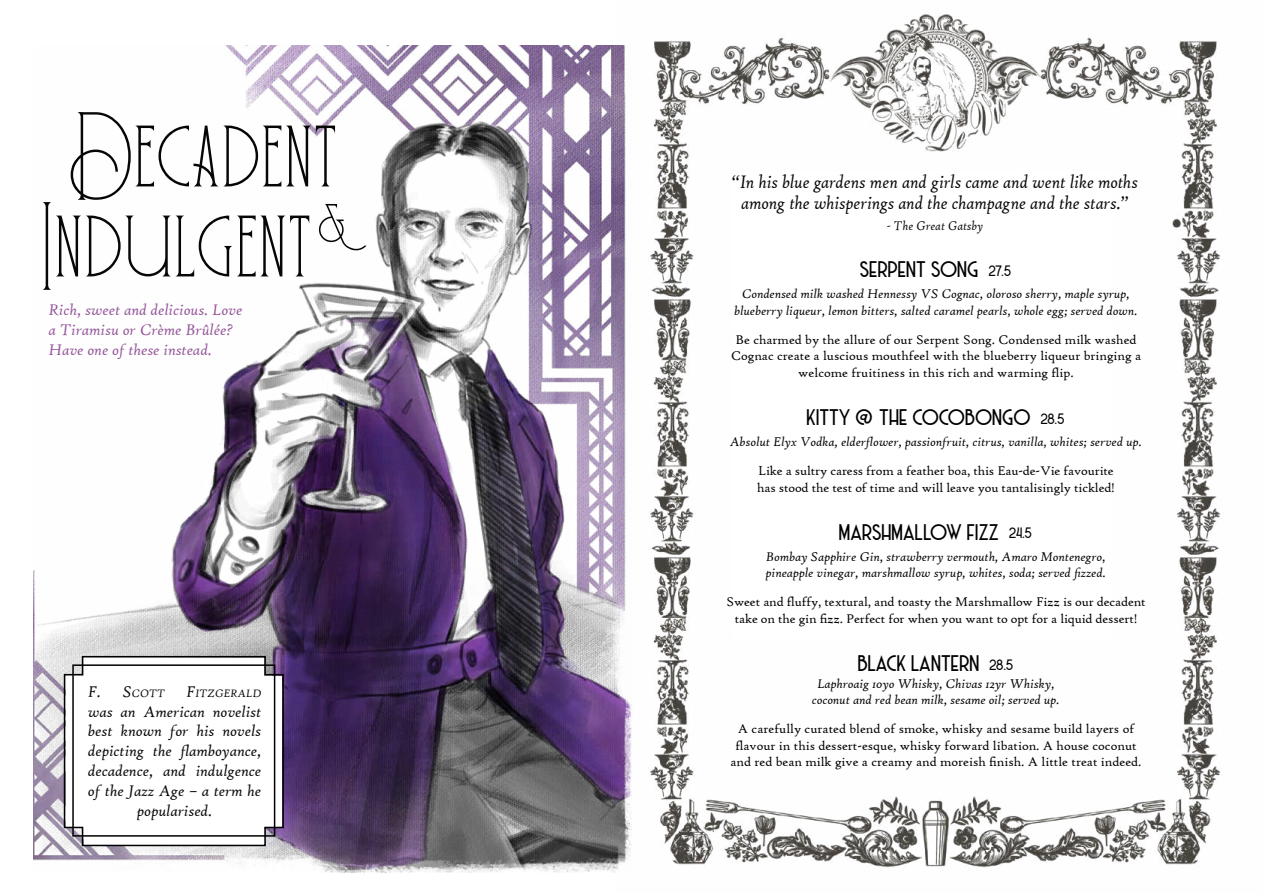
<style>
.page{position:relative;width:1263px;height:893px;background:#fff}
.page>*{position:absolute;margin:0;border:0;box-sizing:border-box;transform-origin:0 0}
.t1{font:112.5px/90px "Jhoonyrichmond";color:#070606}
.t2{font:70.5px "Jhoonyrichmond";color:#070606}
.t3{font:22.5px "Haarlem Deco";color:#000}
.t4{font:italic 19.5px/21px "High Tower Text";letter-spacing:-.005em;color:#070606;text-align:center;scale:.92 1}
.t5{font:italic 16.5px/19.8px "High Tower Text";color:#070606;text-align:center}
.t6{font:italic 16.5px/19.8px "High Tower Text";color:#94559a}
.t7{font:13.5px/16.5px "High Tower Text";color:#000;text-align:center}
.t8{font:italic 13.5px/16.5px "High Tower Text";color:#000;text-align:center}
.t9{font:italic 13.5px "High Tower Text";letter-spacing:.015em;color:#070606;scale:.92 1}
.t10{font:italic 11.55px "High Tower Text";color:#070606}
.s1{font-size:16.5px}
.s2{font-size:15px}
</style>
<div class="page">
<img style="left:34px;top:46px;width:580px;height:826px">
<svg style="left:63px;top:655px;width:222px;height:192px"></svg>
<img style="left:614px;top:14px;width:609px;height:859px">
<div style="left:732px;top:171px;width:381px;height:468px;background:#fff"></div>
<h1 class="t1" style="left:43px;top:116px;width:298px">Decadent<br>Indulgent</h1>
<p class="t6" style="left:49px;top:300px;width:195px">Rich, sweet and delicious. Love a Tiramisu or Crème Brûlée?<br>Have one of these instead.</p>
<h2 class="t2" style="left:319px;top:195px;width:29px">&amp;</h2>
<p class="t10" style="left:88px;top:686px;width:78px"><span class="s1">F. S</span>COTT</p>
<p class="t10" style="left:186px;top:686px;width:76px"><span class="s1">F</span>ITZGERALD</p>
<p class="t5" style="left:88px;top:701px;width:175px">was an American novelist best known for his novels depicting the flamboyance, decadence, and indulgence of the Jazz Age – a term he popularised.</p>
<h3 class="t4" style="left:732px;top:172px;width:443px">“In his blue gardens men and girls came and went like moths among the whisperings and the champagne and the stars.”</h3>
<p class="t9" style="left:887px;top:218px;width:107px">- The Great Gatsby</p>
<h3 class="t3" style="left:860px;top:257px;width:153px">SERPENT SONG <span class="s2">27.5</span></h3>
<p class="t8" style="left:734px;top:286px;width:405px">Condensed milk washed Hennessy VS Cognac, oloroso sherry, maple syrup, blueberry liqueur, lemon bitters, salted caramel pearls, whole egg; served down.</p>
<p class="t7" style="left:731px;top:331px;width:412px">Be charmed by the allure of our Serpent Song. Condensed milk washed<br>Cognac create a luscious mouthfeel with the blueberry liqueur bringing a welcome fruitiness in this rich and warming flip.</p>
<h3 class="t3" style="left:807px;top:405px;width:259px">KITTY @ THE COCOBONGO <span class="s2">28.5</span></h3>
<p class="t8" style="left:730px;top:433px;width:413px">Absolut Elyx Vodka, elderflower, passionfruit, citrus, vanilla, whites; served up.</p>
<p class="t7" style="left:757px;top:463px;width:359px;text-align:left">Like a sultry caress from a feather boa, this Eau-de-Vie favourite has stood the test of time and will leave you tantalisingly tickled!</p>
<h3 class="t3" style="left:840px;top:520px;width:194px">MARSHMALLOW FIZZ <span class="s2">24.5</span></h3>
<p class="t8" style="left:766px;top:548px;width:342px;text-align:left">Bombay Sapphire Gin, strawberry vermouth, Amaro Montenegro, pineapple vinegar, marshmallow syrup, whites, soda; served fizzed.</p>
<p class="t7" style="left:726px;top:594px;width:421px">Sweet and fluffy, textural, and toasty the Marshmallow Fizz is our decadent take on the gin fizz. Perfect for when you want to opt for a liquid dessert!</p>
<h3 class="t3" style="left:858px;top:651px;width:157px">BLACK LANTERN <span class="s2">28.5</span></h3>
<p class="t8" style="left:812px;top:675px;width:249px">Laphroaig 10yo Whisky, Chivas 12yr Whisky, coconut and red bean milk, sesame oil; served up.</p>
<p class="t7" style="left:730px;top:721px;width:412px">A carefully curated blend of smoke, whisky and sesame build layers of flavour in this dessert-esque, whisky forward libation. A house coconut and red bean milk give a creamy and moreish finish. A little treat indeed.</p>
</div>
